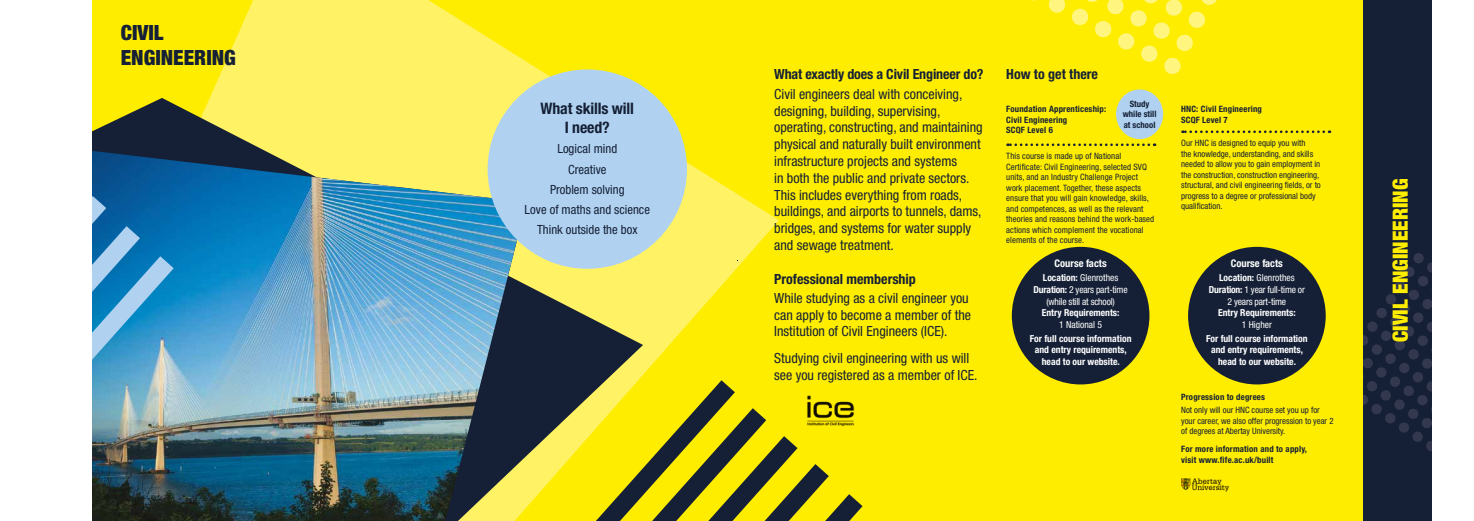
<style>
.page{position:relative;width:1474px;height:521px;background:#fff}
.page>*{position:absolute;margin:0;border:0;box-sizing:border-box;transform-origin:0 0}
.t1{font:900 condensed 21px "Helvetica Neue LT Std";color:#ffed00}
.t2{font:900 condensed 21px/25.2px "Helvetica Neue LT Std";color:#152036}
.t3{font:700 condensed 15.84px/19px "Helvetica Neue LT Std";letter-spacing:-.01em;color:#152036;text-align:center}
.t4{font:condensed 14px/16.8px "Helvetica Neue LT Std";color:#152036}
.t5{font:700 condensed 14px "Helvetica Neue LT Std";color:#152036}
.t6{font:condensed 12.69px/20.2px "Helvetica Neue LT Std";color:#152036;text-align:center}
.t7{font:700 condensed 10.5px "Helvetica Neue LT Std";color:#fff}
.t8{font:700 condensed 9.62px/11.5px "Helvetica Neue LT Std";color:#fff;text-align:center}
.t9{font:condensed 9.62px/11.5px "Helvetica Neue LT Std";letter-spacing:-.02em;color:#fff;text-align:center}
.t10{font:condensed 9.62px "Helvetica Neue LT Std";color:#fff}
.t11{font:condensed 8.75px/10.5px "Helvetica Neue LT Std";color:#152036}
.t12{font:700 condensed 8.75px/10.5px "Helvetica Neue LT Std";letter-spacing:.02em;color:#152036}
.t13{font:700 condensed 8.75px/10.5px "Helvetica Neue LT Std";color:#152036;text-align:center}
.s1{font-weight:700}
</style>
<div class="page">
<div style="left:92px;top:0;width:1321px;height:521px;background:#ffed00"></div>
<svg style="left:210px;top:0;width:569px;height:375px"></svg>
<div style="left:1363px;top:0;width:68px;height:521px;background:#152036"></div>
<svg style="left:1363px;top:253px;width:68px;height:198px"></svg>
<svg style="left:130px;top:98px;width:513px;height:409px;background:#b2ad4c"></svg>
<img style="left:92px;top:143px;width:435px;height:378px">
<svg style="left:92px;top:113px;width:48px;height:143px;background:#295f82"></svg>
<img style="left:92px;top:256px;width:82px;height:207px">
<svg style="left:1007px;top:143px;width:141px;height:3px"></svg>
<svg style="left:1182px;top:130px;width:147px;height:3px"></svg>
<div style="left:1011px;top:247px;width:138px;height:137px;background:#152036;border-radius:50%"></div>
<div style="left:1188px;top:247px;width:137px;height:137px;background:#152036;border-radius:50%"></div>
<svg style="left:596px;top:380px;width:266px;height:141px"></svg>
<svg style="left:1031px;top:0;width:186px;height:74px"></svg>
<div style="left:487px;top:69px;width:200px;height:200px;background:#b0d2f0;border-radius:50%"></div>
<img style="left:1181px;top:478px;width:47px;height:13px">
<img style="left:803px;top:394px;width:54px;height:36px">
<div style="left:1116px;top:89px;width:47px;height:50px;background:#b0d2f0;border-radius:50%"></div>
<h1 class="t2" style="left:121px;top:19px;width:117px">CIVIL<br>ENGINEERING</h1>
<h2 class="t3" style="left:540px;top:99px;width:95px">What skills will<br>I need?</h2>
<h3 class="t6" style="left:524px;top:139px;width:127px">Logical mind<br>Creative<br>Problem solving<br>Love of maths and science<br>Think outside the box</h3>
<h3 class="t5" style="left:774px;top:66px;width:211px">What exactly does a Civil Engineer do?</h3>
<p class="t4" style="left:774px;top:85px;width:210px">Civil engineers deal with conceiving, designing, building, supervising, operating, constructing, and maintaining physical and naturally built environment infrastructure projects and systems<br>in both the public and private sectors.<br>This includes everything from roads, buildings, and airports to tunnels, dams, bridges, and systems for water supply and sewage treatment.</p>
<h3 class="t5" style="left:774px;top:270px;width:143px">Professional membership</h3>
<h3 class="t4" style="left:774px;top:289px;width:198px">While studying as a civil engineer you can apply to become a member of the<br>Institution of Civil Engineers (ICE).</h3>
<h3 class="t4" style="left:774px;top:350px;width:205px">Studying civil engineering with us will see you registered as a member of ICE.</h3>
<h3 class="t5" style="left:1006px;top:66px;width:93px">How to get there</h3>
<p class="t12" style="left:1006px;top:104px;width:101px">Foundation Apprenticeship:<br>Civil Engineering<br>SCQF Level 6</p>
<p class="t11" style="left:1006px;top:151px;width:150px">This course is made up of National Certificate: Civil Engineering, selected SVQ units, and an Industry Challenge Project work placement. Together, these aspects ensure that you will gain knowledge, skills, and competences, as well as the relevant theories and reasons behind the work-based actions which complement the vocational elements of the course.</p>
<p class="t13" style="left:1122px;top:98px;width:35px">Study while still at school</p>
<p class="t7" style="left:1054px;top:257px;width:54px">Course facts</p>
<p class="t9" style="left:1033px;top:272px;width:95px"><span class="s1">Location:</span> Glenrothes<br><span class="s1">Duration:</span> 2 years part-time (while still at school)</p>
<p class="t8" style="left:1041px;top:307px;width:79px">Entry Requirements:</p>
<p class="t10" style="left:1059px;top:319px;width:45px">1 National 5</p>
<p class="t8" style="left:1029px;top:332px;width:103px">For full course information and entry requirements, head to our website.</p>
<p class="t12" style="left:1181px;top:104px;width:82px">HNC: Civil Engineering<br>SCQF Level 7</p>
<p class="t11" style="left:1181px;top:138px;width:141px">Our HNC is designed to equip you with<br>the knowledge, understanding, and skills needed to allow you to gain employment in the construction, construction engineering, structural, and civil engineering fields, or to progress to a degree or professional body qualification.</p>
<p class="t7" style="left:1230px;top:257px;width:54px">Course facts</p>
<p class="t9" style="left:1208px;top:272px;width:97px"><span class="s1">Location:</span> Glenrothes<br><span class="s1">Duration:</span> 1 year full-time or<br>2 years part-time</p>
<p class="t8" style="left:1217px;top:307px;width:79px">Entry Requirements:</p>
<p class="t9" style="left:1241px;top:318px;width:32px">1 Higher</p>
<p class="t8" style="left:1206px;top:332px;width:103px">For full course information and entry requirements, head to our website.</p>
<p class="t12" style="left:1181px;top:392px;width:85px">Progression to degrees</p>
<p class="t11" style="left:1181px;top:405px;width:154px">Not only will our HNC course set you up for your career, we also offer progression to year 2 of degrees at Abertay University.</p>
<p class="t12" style="left:1181px;top:443px;width:127px">For more information and to apply, visit www.fife.ac.uk/built</p>
<h1 class="t1" style="left:1387px;top:342px;width:165px;rotate:-90deg">CIVIL ENGINEERING</h1>
</div>
